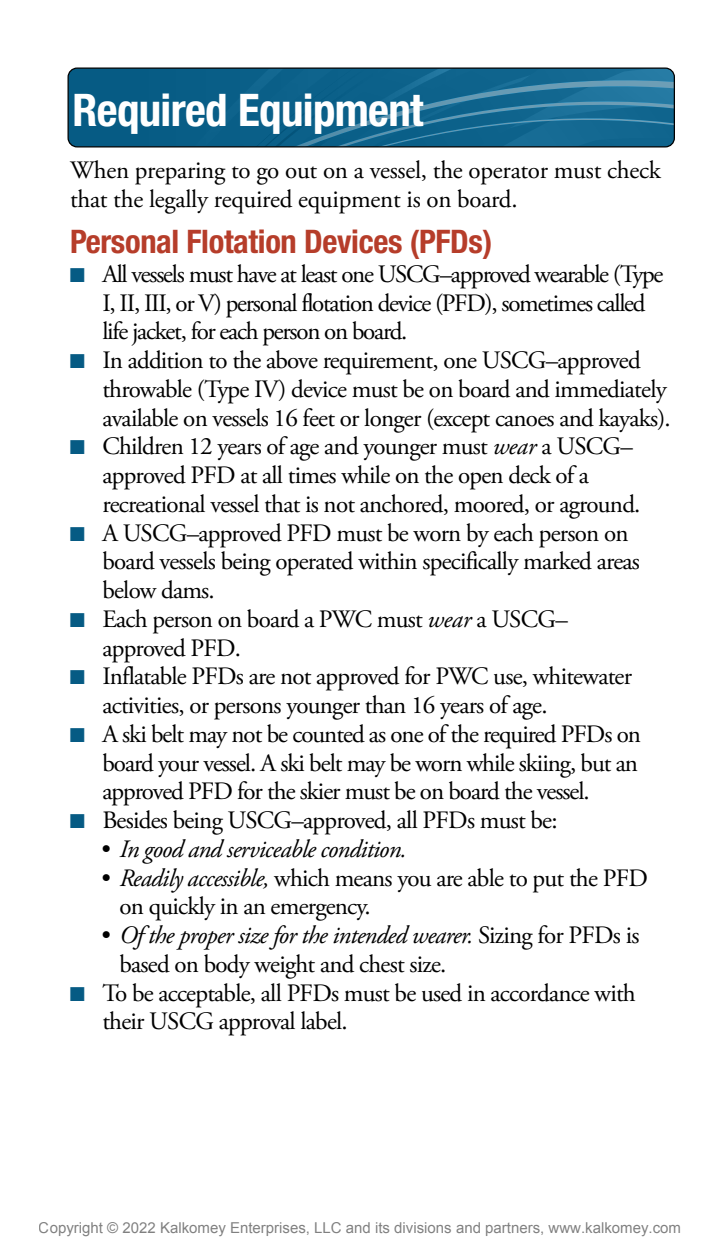
<style>
.page{position:relative;width:720px;height:1260px;background:#fff}
.page>*{position:absolute;margin:0;border:0;box-sizing:border-box;transform-origin:0 0}
.t1{font:700 condensed 45px "Helvetica Neue LT Std";letter-spacing:-.015em;color:#fff}
.t2{font:700 condensed 32.5px "Helvetica Neue LT Std";letter-spacing:-.01em;color:#b63d2a}
.t3{font:25px/28.8px "Adobe Garamond Pro";letter-spacing:-.03em;color:#000}
.t4{font:25px/28.8px "Adobe Garamond Pro";letter-spacing:-.05em;color:#000}
.t5{font:25px/28.8px "Adobe Garamond Pro";letter-spacing:-.01em;color:#000}
.t6{font:italic 25px "Adobe Garamond Pro";letter-spacing:-.03em;color:#000}
.t7{font:15px "Arial";color:rgb(0 0 0/.5)}
.s1{color:#065b84}
.s2{font-style:italic}
.s3{font-style:normal}
</style>
<div class="page">
<div style="left:68px;top:68px;width:606px;height:79px;background:#065b84;border-radius:9px"></div>
<svg style="left:247px;top:68px;width:427px;height:78px"></svg>
<div style="left:68px;top:68px;width:607px;height:80px;border:1px solid #000;border-radius:9px"></div>
<h1 class="t1" style="left:72px;top:83px;width:353px">Required Equipment</h1>
<p class="t5" style="left:70px;top:157px;width:592px">When preparing to go out on a vessel, the operator must check that the legally required equipment is on board.</p>
<h2 class="t2" style="left:70px;top:222px;width:424px">Personal Flotation Devices (PFDs)</h2>
<p class="t4" style="left:102px;top:260px;width:563px;text-indent:-32px"><span class="s1">■</span> All vessels must have at least one USCG–approved wearable (Type<br>I, II, III, or V) personal flotation device (PFD), sometimes called life jacket, for each person on board.</p>
<p class="t3" style="left:102px;top:347px;width:570px;text-indent:-32px"><span class="s1">■</span> In addition to the above requirement, one USCG–approved throwable (Type IV) device must be on board and immediately available on vessels 16 feet or longer (except canoes and kayaks).</p>
<p class="t3" style="left:102px;top:433px;width:540px;text-indent:-32px"><span class="s1">■</span> Children 12 years of age and younger must <span class="s2">wear</span> a USCG– approved PFD at all times while on the open deck of a recreational vessel that is not anchored, moored, or aground.</p>
<p class="t3" style="left:102px;top:519px;width:539px;text-indent:-32px"><span class="s1">■</span> A USCG–approved PFD must be worn by each person on board vessels being operated within specifically marked areas below dams.</p>
<p class="t3" style="left:102px;top:605px;width:467px;text-indent:-32px"><span class="s1">■</span> Each person on board a PWC must <span class="s2">wear</span> a USCG– approved PFD.</p>
<p class="t3" style="left:102px;top:663px;width:531px;text-indent:-32px"><span class="s1">■</span> Inflatable PFDs are not approved for PWC use, whitewater activities, or persons younger than 16 years of age.</p>
<p class="t3" style="left:102px;top:720px;width:540px;text-align:justify;text-indent:-32px"><span class="s1">■</span> A ski belt may not be counted as one of the required PFDs on board your vessel. A ski belt may be worn while skiing, but an approved PFD for the skier must be on board the vessel.</p>
<p class="t3" style="left:70px;top:807px;width:489px"><span class="s1">■</span> Besides being USCG–approved, all PFDs must be:</p>
<p class="t6" style="left:101px;top:834px;width:307px"><span class="s3">•</span> In good and serviceable condition.</p>
<p class="t3" style="left:119px;top:864px;width:530px;text-indent:-18px">• <span class="s2">Readily accessible,</span> which means you are able to put the PFD on quickly in an emergency.</p>
<p class="t3" style="left:119px;top:922px;width:521px;text-indent:-18px">• <span class="s2">Of the proper size for the intended wearer.</span> Sizing for PFDs is based on body weight and chest size.</p>
<p class="t3" style="left:102px;top:979px;width:535px;text-indent:-32px"><span class="s1">■</span> To be acceptable, all PFDs must be used in accordance with their USCG approval label.</p>
<p class="t7" style="left:39px;top:1218px;width:644px">Copyright © 2022 Kalkomey Enterprises, LLC and its divisions and partners, www.kalkomey.com</p>
</div>
